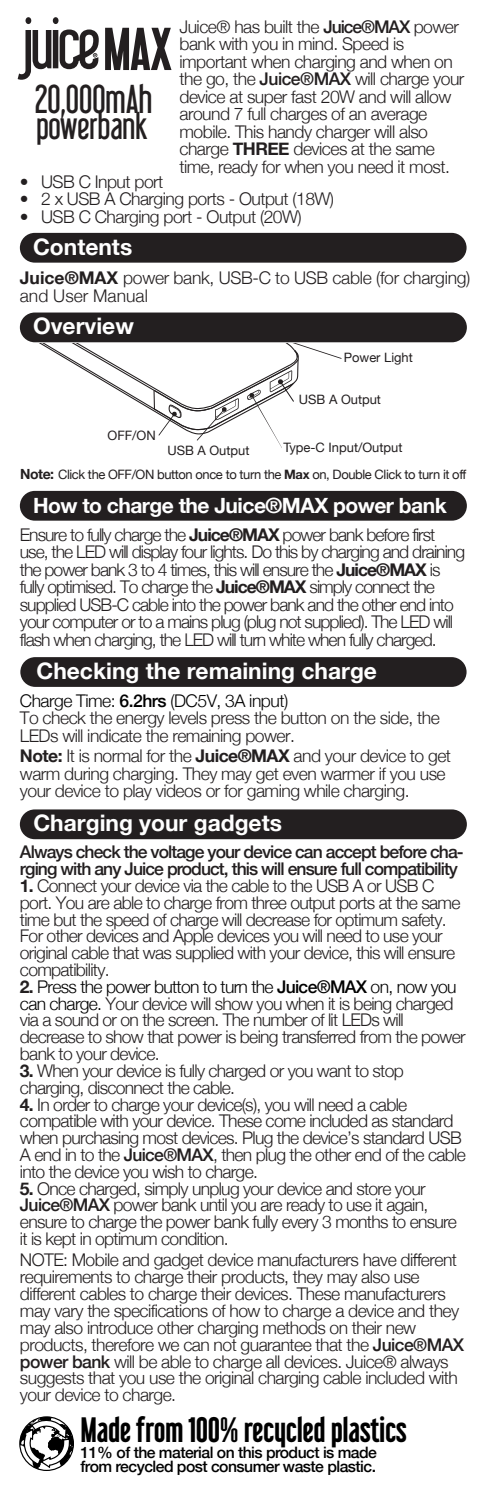
<style>
.page{position:relative;width:487px;height:1489px;background:#fff}
.page>*{position:absolute;margin:0;border:0;box-sizing:border-box;transform-origin:0 0}
.t1{font:700 53.9px "Libel Suit Rg";color:#231f20}
.t2{font:36.05px "Libel Suit";color:#231f20}
.t3{font:33.6px "Libel Suit";color:#231f20}
.t4{font:700 31.5px "Libel Suit Rg";letter-spacing:-.015em;color:#000}
.t5{font:700 22.75px "Helvetica Neue";color:#fff}
.t6{font:700 21px "Helvetica Neue";letter-spacing:-.025em;color:#fff}
.t7{font:300 17.5px/16.8px "Helvetica Neue";letter-spacing:-.04em;color:#231f20}
.t8{font:500 17.5px/16.8px "Helvetica Neue";letter-spacing:-.055em;color:#231f20}
.t9{font:300 17.5px/17.5px "Helvetica Neue";letter-spacing:-.02em;color:#231f20}
.t10{font:300 17.5px "Helvetica Neue";letter-spacing:-.03em;color:#000}
.t11{font:500 15.75px/13.7px "Helvetica Neue";letter-spacing:-.035em;color:#000}
.t12{font:12.95px "Helvetica Neue";letter-spacing:-.03em;color:#231f20}
.t13{font:12.95px "Helvetica Neue";color:#231f20}
.s1{font-weight:500}
.s2{font-weight:700}
.s3{font-weight:700;font-size:14px}
.s4{color:#000}
.s5{font-weight:500;color:#000}
</style>
<div class="page">
<div style="left:20px;top:233px;width:446px;height:29px;background:#231f20;border-radius:15px"></div>
<div style="left:20px;top:312px;width:446px;height:30px;background:#231f20;border-radius:15px"></div>
<div style="left:20px;top:491px;width:446px;height:29px;background:#231f20;border-radius:15px"></div>
<div style="left:20px;top:657px;width:446px;height:30px;background:#231f20;border-radius:15px"></div>
<div style="left:20px;top:809px;width:446px;height:30px;background:#231f20;border-radius:15px"></div>
<svg style="left:20px;top:1416px;width:53px;height:53px"></svg>
<svg style="left:18px;top:17px;width:81px;height:63px"></svg>
<svg style="left:39px;top:343px;width:302px;height:105px"></svg>
<p class="t7" style="left:179px;top:16px;width:286px">Juice® has built the <span class="s1">Juice®MAX</span> power bank with you in mind. Speed is important when charging and when on the go, the <span class="s1">Juice®MAX</span> will charge your device at super fast 20W and will allow around 7 full charges of an average mobile. This handy charger will also charge <span class="s2">THREE</span> devices at the same time, ready for when you need it most.</p>
<h1 class="t1" style="left:103px;top:5px;width:70px">MAX</h1>
<h2 class="t2" style="left:35px;top:78px;width:119px">20,000mAh</h2>
<h3 class="t3" style="left:36px;top:106px;width:113px">powerbank</h3>
<p class="t7" style="left:20px;top:172px;width:145px">• USB C Input port</p>
<p class="t7" style="left:20px;top:189px;width:315px">• 2 x USB A Charging ports - Output (18W)</p>
<p class="t7" style="left:20px;top:207px;width:283px">• USB C Charging port - Output (20W)</p>
<h3 class="t5" style="left:33px;top:229px;width:101px">Contents</h3>
<p class="t9" style="left:20px;top:268px;width:451px"><span class="s2">Juice®MAX</span> power bank, USB-C to USB cable (for charging) and User Manual</p>
<h3 class="t5" style="left:33px;top:308px;width:102px">Overview</h3>
<p class="t13" style="left:343px;top:347px;width:71px">Power Light</p>
<p class="t12" style="left:107px;top:425px;width:50px">OFF/ON</p>
<p class="t13" style="left:298px;top:390px;width:83px">USB A Output</p>
<p class="t13" style="left:167px;top:441px;width:83px">USB A Output</p>
<p class="t13" style="left:283px;top:438px;width:120px">Type-C Input/Output</p>
<p class="t12" style="left:20px;top:465px;width:447px"><span class="s3">Note:</span> Click the OFF/ON button once to turn the <span class="s2">Max</span> on, Double Click to turn it off</p>
<p class="t6" style="left:33px;top:489px;width:415px">How to charge the Juice®MAX power bank</p>
<p class="t7" style="left:20px;top:524px;width:446px">Ensure to fully charge the <span class="s2">Juice®MAX</span> power bank before first use, the LED will display four lights. Do this by charging and draining the power bank 3 to 4 times, this will ensure the <span class="s2">Juice®MAX</span> is fully optimised. To charge the <span class="s2">Juice®MAX</span> simply connect the supplied USB-C cable into the power bank and the other end into your computer or to a mains plug (plug not supplied). The LED will flash when charging, the LED will turn white when fully charged.</p>
<h3 class="t5" style="left:36px;top:653px;width:341px">Checking the remaining charge</h3>
<p class="t10" style="left:20px;top:686px;width:269px">Charge Time: <span class="s1">6.2hrs</span> (DC5V, 3A input)</p>
<p class="t7" style="left:20px;top:708px;width:421px">To check the energy levels press the button on the side, the<br>LEDs will indicate the remaining power.</p>
<p class="t7" style="left:20px;top:745px;width:432px"><span class="s2">Note:</span> It is normal for the <span class="s2">Juice®MAX</span> and your device to get warm during charging. They may get even warmer if you use your device to play videos or for gaming while charging.</p>
<h3 class="t5" style="left:33px;top:805px;width:250px">Charging your gadgets</h3>
<p class="t8" style="left:20px;top:842px;width:444px">Always check the voltage your device can accept before cha&shy;rging with any Juice product, this will ensure full compatibility</p>
<p class="t7" style="left:20px;top:876px;width:441px"><span class="s2">1.</span> Connect your device via the cable to the USB A or USB C port. You are able to charge from three output ports at the same time but the speed of charge will decrease for optimum safety.<br>For other devices and Apple devices you will need to use your original cable that was supplied with your device, this will ensure compatibility.</p>
<p class="t7" style="left:20px;top:976px;width:447px"><span class="s2">2.</span> <span class="s4">Press the power button to turn the</span> <span class="s5">Juice®MAX</span> <span class="s4">on, now you can charge.</span> Your device will show you when it is being charged via a sound or on the screen. The number of lit LEDs will decrease to show that power is being transferred from the power bank to your device.</p>
<p class="t7" style="left:20px;top:1060px;width:385px"><span class="s2">3.</span> When your device is fully charged or you want to stop charging, disconnect the cable.</p>
<p class="t7" style="left:20px;top:1094px;width:447px"><span class="s2">4.</span> In order to charge your device(s), you will need a cable compatible with your device. These come included as standard when purchasing most devices. Plug the device’s standard USB A end in to the <span class="s1">Juice®MAX</span>, then plug the other end of the cable into the device you wish to charge.</p>
<p class="t7" style="left:20px;top:1178px;width:438px"><span class="s2">5.</span> Once charged, simply unplug your device and store your <span class="s1">Juice®MAX</span> power bank until you are ready to use it again, ensure to charge the power bank fully every 3 months to ensure it is kept in optimum condition.</p>
<p class="t7" style="left:20px;top:1249px;width:445px">NOTE: Mobile and gadget device manufacturers have different requirements to charge their products, they may also use different cables to charge their devices. These manufacturers may vary the specifications of how to charge a device and they may also introduce other charging methods on their new products, therefore we can not guarantee that the <span class="s1">Juice®MAX power bank</span> will be able to charge all devices. Juice® always suggests that you use the original charging cable included with your device to charge.</p>
<h3 class="t4" style="left:81px;top:1403px;width:327px">Made from 100% recycled plastics</h3>
<p class="t11" style="left:80px;top:1444px;width:297px">11% of the material on this product is made from recycled post consumer waste plastic.</p>
</div>
